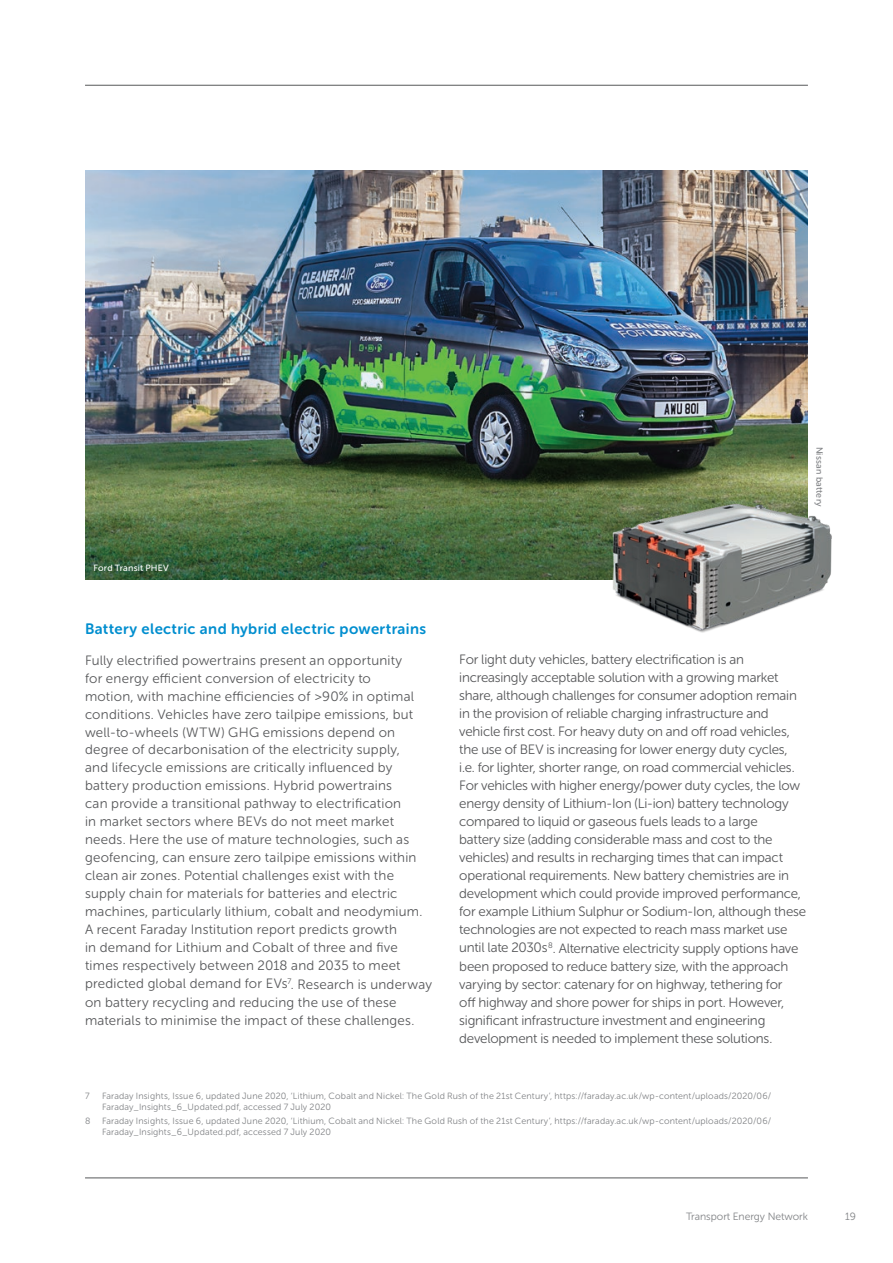
<style>
.page{position:relative;width:893px;height:1263px;background:#fff}
.page>*{position:absolute;margin:0;border:0;box-sizing:border-box;transform-origin:0 0}
.t1{font:15px "Museo Sans Rounded 700";letter-spacing:.025em;color:#008ecf}
.t2{font:13.5px/18px "Museo Sans Rounded 300";letter-spacing:-.005em;color:#57585a}
.t3{font:13.5px/18px "Museo Sans Rounded 300";letter-spacing:.015em;color:#57585a}
.t4{font:10.5px "Museo Sans Rounded 300";color:#808285}
.t5{font:9px/10.5px "Museo Sans Rounded 300";letter-spacing:.02em;color:#808285}
.t6{font:9px "Museo Sans Rounded 500";letter-spacing:.02em;color:#fff}
.t7{font:9px "Museo Sans Rounded 500";letter-spacing:.025em;color:#808285}
</style>
<div class="page">
<hr style="left:85px;top:1178px;width:723px;height:1px;background:#57585a">
<hr style="left:85px;top:85px;width:723px;height:1px;background:#57585a">
<img style="left:85px;top:170px;width:723px;height:410px">
<img style="left:541px;top:409px;width:291px;height:224px">
<p class="t7" style="left:824px;top:446px;width:62px;rotate:90deg">Nissan battery</p>
<p class="t6" style="left:94px;top:563px;width:77px">Ford Transit PHEV</p>
<p class="t1" style="left:85px;top:620px;width:343px">Battery electric and hybrid electric powertrains</p>
<p class="t3" style="left:85px;top:651px;width:348px">Fully electrified powertrains present an opportunity<br>for energy efficient conversion of electricity to<br>motion, with machine efficiencies of &gt;90% in optimal conditions. Vehicles have zero tailpipe emissions, but well-to-wheels (WTW) GHG emissions depend on degree of decarbonisation of the electricity supply,<br>and lifecycle emissions are critically influenced by battery production emissions. Hybrid powertrains<br>can provide a transitional pathway to electrification<br>in market sectors where BEVs do not meet market needs. Here the use of mature technologies, such as geofencing, can ensure zero tailpipe emissions within clean air zones. Potential challenges exist with the supply chain for materials for batteries and electric machines, particularly lithium, cobalt and neodymium.<br>A recent Faraday Institution report predicts growth<br>in demand for Lithium and Cobalt of three and five times respectively between 2018 and 2035 to meet predicted global demand for EVs<sup>7</sup>. Research is underway on battery recycling and reducing the use of these materials to minimise the impact of these challenges.</p>
<p class="t2" style="left:459px;top:651px;width:348px">For light duty vehicles, battery electrification is an increasingly acceptable solution with a growing market share, although challenges for consumer adoption remain in the provision of reliable charging infrastructure and vehicle first cost. For heavy duty on and off road vehicles, the use of BEV is increasing for lower energy duty cycles, i.e. for lighter, shorter range, on road commercial vehicles.<br>For vehicles with higher energy/power duty cycles, the low energy density of Lithium-Ion (Li-ion) battery technology compared to liquid or gaseous fuels leads to a large<br>battery size (adding considerable mass and cost to the vehicles) and results in recharging times that can impact operational requirements. New battery chemistries are in development which could provide improved performance, for example Lithium Sulphur or Sodium-Ion, although these technologies are not expected to reach mass market use until late 2030s<sup>8</sup>. Alternative electricity supply options have been proposed to reduce battery size, with the approach varying by sector: catenary for on highway, tethering for<br>off highway and shore power for ships in port. However, significant infrastructure investment and engineering development is needed to implement these solutions.</p>
<p class="t5" style="left:85px;top:1091px;width:6px">7</p>
<p class="t5" style="left:102px;top:1091px;width:671px">Faraday Insights, Issue 6, updated June 2020, ‘Lithium, Cobalt and Nickel: The Gold Rush of the 21st Century’, https://faraday.ac.uk/wp-content/uploads/2020/06/<br>Faraday_Insights_6_Updated.pdf, accessed 7 July 2020</p>
<p class="t5" style="left:85px;top:1116px;width:7px">8</p>
<p class="t5" style="left:102px;top:1116px;width:671px">Faraday Insights, Issue 6, updated June 2020, ‘Lithium, Cobalt and Nickel: The Gold Rush of the 21st Century’, https://faraday.ac.uk/wp-content/uploads/2020/06/<br>Faraday_Insights_6_Updated.pdf, accessed 7 July 2020</p>
<p class="t4" style="left:686px;top:1211px;width:123px">Transport Energy Network</p>
<p class="t4" style="left:845px;top:1211px;width:12px">19</p>
</div>
